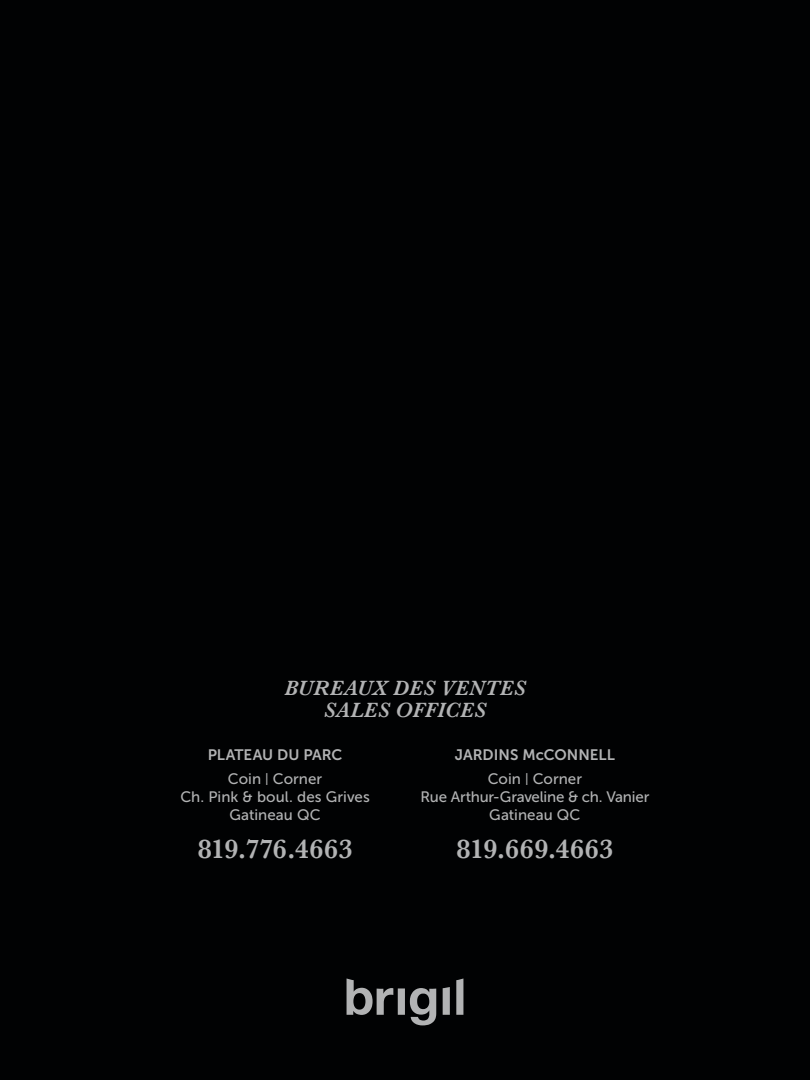
<style>
.page{position:relative;width:810px;height:1080px;background:#010203}
.page>*{position:absolute;margin:0;border:0;box-sizing:border-box;transform-origin:0 0}
.t1{font:600 28.12px "Baskerville";letter-spacing:-.01em;color:#b2b3b4}
.t2{font:600 28.12px "Baskerville";letter-spacing:.01em;color:#b2b3b4}
.t3{font:italic 600 21.62px/21.6px "Baskerville";letter-spacing:.015em;color:#b2b3b4;text-align:center}
.t4{font:15.12px/18.1px "Museo Sans 500";color:#b2b3b4;text-align:center}
.t5{font:15.12px "Museo Sans 700";color:#b2b3b4}
.s1{font-size:12.5px}
</style>
<div class="page">
<svg style="left:347px;top:978px;width:116px;height:47px"></svg>
<h2 class="t3" style="left:284px;top:677px;width:243px">BUREAUX DES VENTES<br>SALES OFFICES</h2>
<p class="t5" style="left:208px;top:746px;width:136px">PLATEAU DU PARC</p>
<p class="t4" style="left:180px;top:770px;width:191px">Coin <span class="s1">|</span> Corner<br>Ch. Pink &amp; boul. des Grives<br>Gatineau QC</p>
<h1 class="t1" style="left:198px;top:833px;width:156px">819.776.4663</h1>
<p class="t5" style="left:455px;top:746px;width:161px">JARDINS McCONNELL</p>
<p class="t4" style="left:420px;top:770px;width:230px">Coin <span class="s1">|</span> Corner<br>Rue Arthur-Graveline &amp; ch. Vanier<br>Gatineau QC</p>
<h1 class="t2" style="left:457px;top:833px;width:158px">819.669.4663</h1>
</div>
